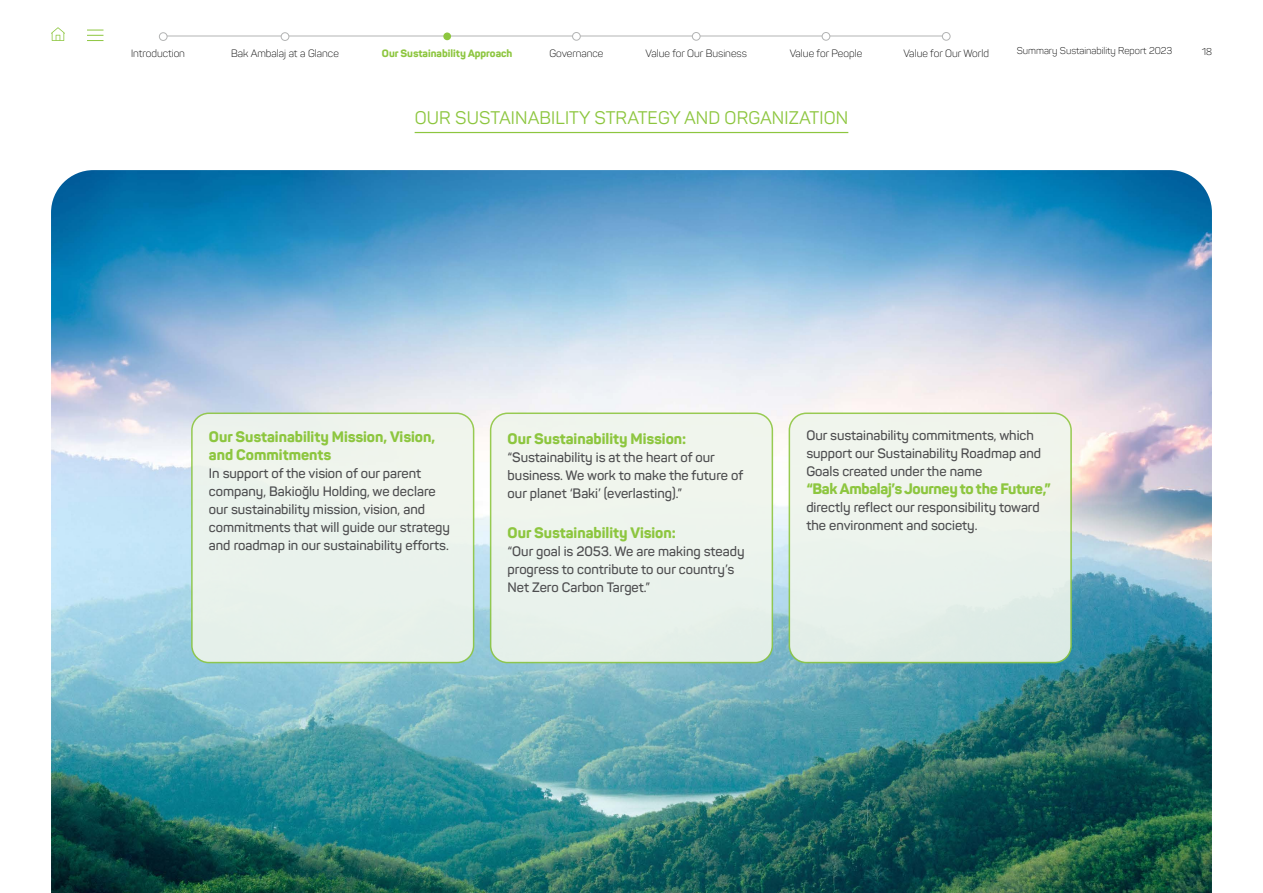
<style>
.page{position:relative;width:1263px;height:893px;background:#fff}
.page>*{position:absolute;margin:0;border:0;box-sizing:border-box;transform-origin:0 0}
.t1{font:18px "Panton";letter-spacing:.01em;color:#8dc63f}
.t2{font:800 15px/18px "Panton";color:#8dc63f}
.t3{font:800 15px "Panton";letter-spacing:-.02em;color:#8dc63f}
.t4{font:600 13.5px/18px "Panton";color:#4d4d4f}
.t5{font:300 10.5px "Panton";color:#000}
.t6{font:800 10.5px "Panton";color:#8dc63f}
.t7{font:300 9.75px "Panton";color:#000}
</style>
<div class="page">
<svg style="left:51px;top:27px;width:14px;height:14px"></svg>
<svg style="left:87px;top:30px;width:16px;height:11px"></svg>
<hr style="left:160px;top:36px;width:787px;height:1px;background:#666969">
<div style="left:281px;top:33px;width:8px;height:7px;background:#fff;border-radius:50%"></div>
<div style="left:281px;top:32px;width:8px;height:9px;border:1px solid #b3b4b4;border-radius:50%"></div>
<div style="left:159px;top:33px;width:8px;height:7px;background:#fff;border-radius:50%"></div>
<div style="left:159px;top:32px;width:8px;height:9px;border:1px solid #b3b4b4;border-radius:50%"></div>
<div style="left:443px;top:32px;width:8px;height:8px;background:#8dc63f;border-radius:50%"></div>
<div style="left:572px;top:32px;width:8px;height:8px;background:#fff;border-radius:50%"></div>
<div style="left:572px;top:32px;width:8px;height:8px;border:1px solid #b3b4b4;border-radius:50%"></div>
<div style="left:692px;top:32px;width:8px;height:8px;background:#fff;border-radius:50%"></div>
<div style="left:692px;top:32px;width:8px;height:8px;border:1px solid #b3b4b4;border-radius:50%"></div>
<div style="left:822px;top:32px;width:8px;height:8px;background:#fff;border-radius:50%"></div>
<div style="left:822px;top:32px;width:8px;height:8px;border:1px solid #b3b4b4;border-radius:50%"></div>
<div style="left:942px;top:32px;width:8px;height:8px;background:#fff;border-radius:50%"></div>
<div style="left:942px;top:32px;width:8px;height:8px;border:1px solid #b3b4b4;border-radius:50%"></div>
<hr style="left:415px;top:132px;width:433px;height:1px;background:#8dc63f">
<img style="left:51px;top:170px;width:1161px;height:723px">
<div style="left:192px;top:413px;width:282px;height:250px;background:#eff5ec;border-radius:17px"></div>
<div style="left:191px;top:412px;width:283px;height:251px;border:2px solid #8dc63f;border-radius:17px"></div>
<div style="left:491px;top:413px;width:281px;height:250px;background:#eff5ec;border-radius:17px"></div>
<div style="left:490px;top:412px;width:283px;height:251px;border:2px solid #8dc63f;border-radius:17px"></div>
<div style="left:789px;top:413px;width:282px;height:250px;background:#eff5ec;border-radius:17px"></div>
<div style="left:789px;top:412px;width:283px;height:251px;border:2px solid #8dc63f;border-radius:17px"></div>
<p class="t5" style="left:131px;top:47px;width:55px">Introduction</p>
<p class="t5" style="left:231px;top:47px;width:109px">Bak Ambalaj at a Glance</p>
<p class="t6" style="left:382px;top:47px;width:132px">Our Sustainability Approach</p>
<p class="t5" style="left:549px;top:47px;width:56px">Governance</p>
<p class="t5" style="left:645px;top:47px;width:103px">Value for Our Business</p>
<p class="t5" style="left:790px;top:47px;width:74px">Value for People</p>
<p class="t5" style="left:903px;top:47px;width:87px">Value for Our World</p>
<p class="t7" style="left:1017px;top:45px;width:157px">Summary Sustainability Report 2023</p>
<p class="t7" style="left:1202px;top:45px;width:12px">18</p>
<h1 class="t1" style="left:415px;top:107px;width:435px">OUR SUSTAINABILITY STRATEGY AND ORGANIZATION</h1>
<p class="t2" style="left:209px;top:427px;width:228px">Our Sustainability Mission, Vision, and Commitments</p>
<p class="t4" style="left:209px;top:464px;width:243px">In support of the vision of our parent company, Bakioğlu Holding, we declare our sustainability mission, vision, and commitments that will guide our strategy and roadmap in our sustainability efforts.</p>
<p class="t2" style="left:508px;top:430px;width:180px">Our Sustainability Mission:</p>
<p class="t4" style="left:508px;top:448px;width:237px">“Sustainability is at the heart of our business. We work to make the future of our planet ‘Baki’ (everlasting).”</p>
<p class="t2" style="left:508px;top:523px;width:170px">Our Sustainability Vision:</p>
<p class="t4" style="left:508px;top:542px;width:238px">“Our goal is 2053. We are making steady progress to contribute to our country’s<br>Net Zero Carbon Target.”</p>
<p class="t4" style="left:806px;top:427px;width:236px">Our sustainability commitments, which support our Sustainability Roadmap and<br>Goals created under the name</p>
<p class="t3" style="left:806px;top:480px;width:246px">“Bak Ambalaj’s Journey to the Future,”</p>
<p class="t4" style="left:806px;top:499px;width:235px">directly reflect our responsibility toward the environment and society.</p>
</div>
